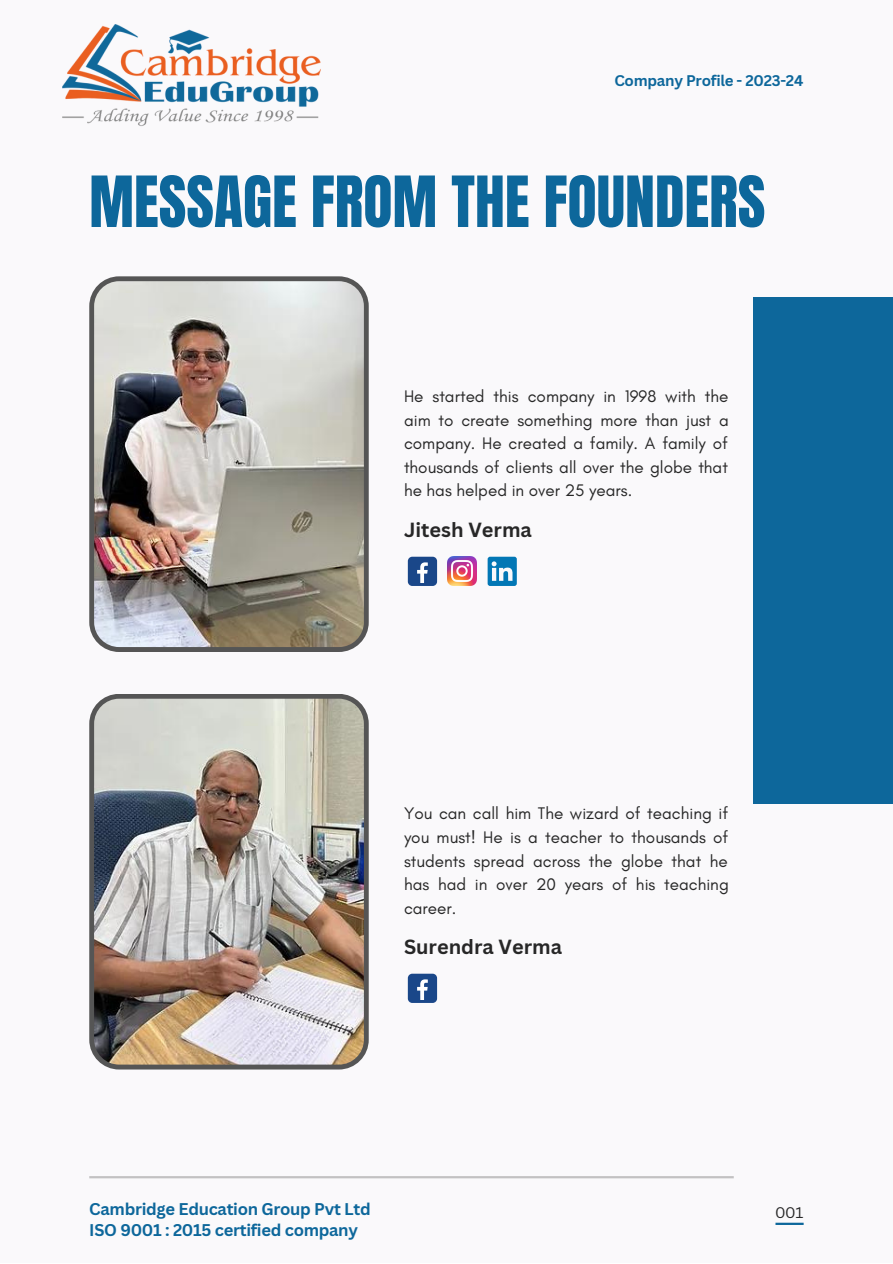
<style>
.page{position:relative;width:893px;height:1264px;background:#fff}
.page>*{position:absolute;margin:0;border:0;box-sizing:border-box;transform-origin:0 0}
.t1{font:59.85px "Anton";color:#0d679b}
.t2{font:700 19.95px "Canva Sans";color:#272727}
.t3{font:17.1px/23.5px "Glacial Indifference";color:#272727;text-align:justify}
.t4{font:700 16.5px "Canva Sans";letter-spacing:-.02em;color:#0d679b}
.t5{font:700 15px "Canva Sans";letter-spacing:-.02em;color:#0d679b}
.t6{font:15px "Canva Sans";color:#272727}
</style>
<div class="page">
<div style="left:0;top:0;width:892px;height:1262px;background:#faf9fb"></div>
<div style="left:753px;top:297px;width:139px;height:506px;background:#0d679b"></div>
<hr style="left:775px;top:1222px;width:28px;height:2px;background:#0d679b">
<img style="left:63px;top:24px;width:257px;height:102px">
<hr style="left:89px;top:1176px;width:644px;height:2px;background:#898988">
<img style="left:89px;top:276px;width:280px;height:376px">
<img style="left:89px;top:694px;width:280px;height:375px">
<img style="left:447px;top:556px;width:29px;height:30px">
<div style="left:408px;top:556px;width:29px;height:30px;background:#1a4789;border-radius:4px"></div>
<svg style="left:417px;top:562px;width:11px;height:21px"></svg>
<svg style="left:487px;top:556px;width:30px;height:30px"></svg>
<div style="left:408px;top:973px;width:29px;height:29px;background:#1a4789;border-radius:4px"></div>
<svg style="left:417px;top:979px;width:11px;height:21px"></svg>
<p class="t5" style="left:614px;top:70px;width:190px">Company Profile - 2023-24</p>
<p class="t1" style="left:89px;top:159px;width:677px">MESSAGE FROM THE FOUNDERS</p>
<p class="t3" style="left:404px;top:384px;width:326px">He started this company in 1998 with the aim to create something more than just a company. He created a family. A family of thousands of clients all over the globe that he has helped in over 25 years.</p>
<p class="t2" style="left:404px;top:515px;width:129px">Jitesh Verma</p>
<p class="t3" style="left:404px;top:801px;width:326px">You can call him The wizard of teaching if you must! He is a teacher to thousands of students spread across the globe that he has had in over 20 years of his teaching career.</p>
<p class="t2" style="left:404px;top:933px;width:159px">Surendra Verma</p>
<p class="t4" style="left:89px;top:1197px;width:283px">Cambridge Education Group Pvt Ltd</p>
<p class="t6" style="left:775px;top:1201px;width:30px">001</p>
<p class="t4" style="left:89px;top:1218px;width:270px">ISO 9001 : 2015 certified company</p>
</div>
